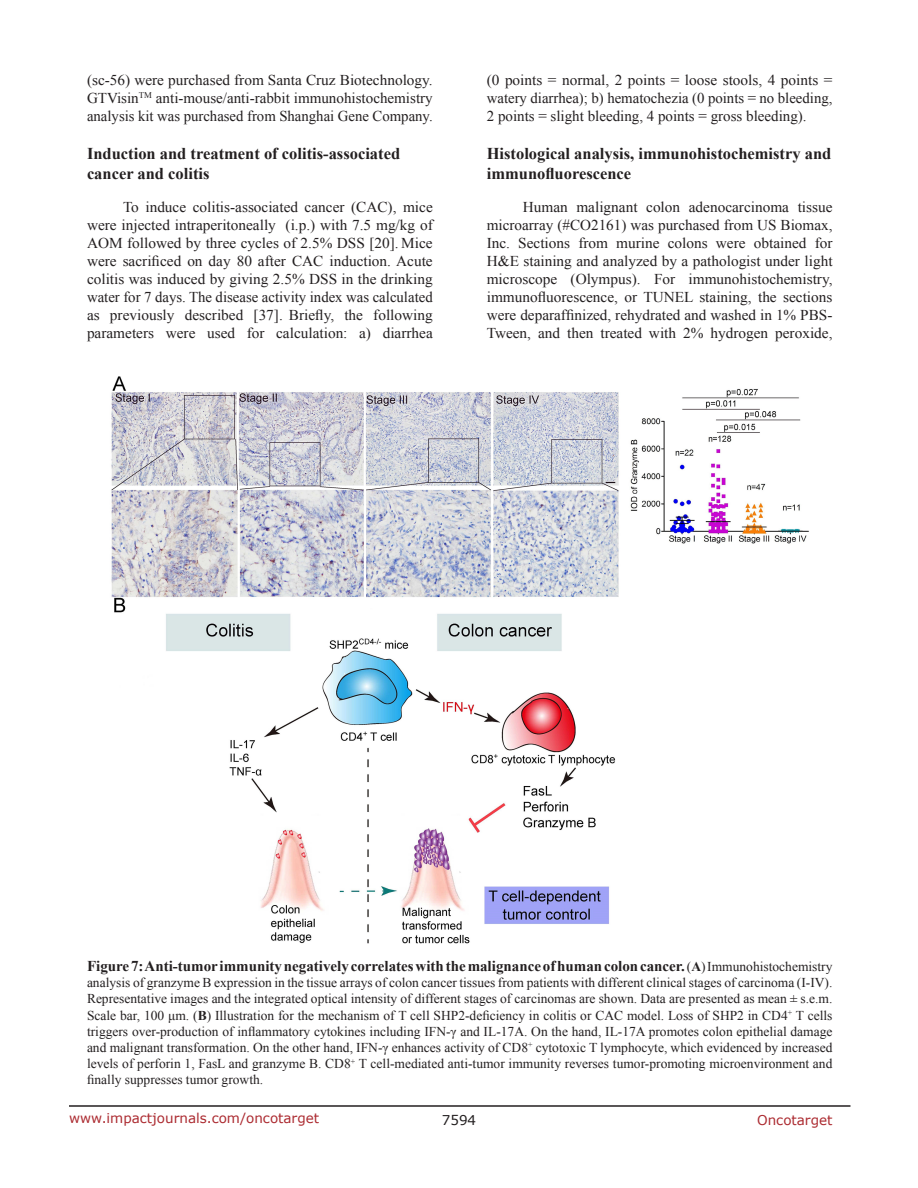
<style>
.page{position:relative;width:918px;height:1188px;background:#fff}
.page>*{position:absolute;margin:0;border:0;box-sizing:border-box;transform-origin:0 0}
.SubHeading_middle{font:700 16.5px/19.8px "Times New Roman";color:#231f20}
.BodyText{font:15px/18px "Times New Roman";color:#231f20;text-align:justify}
.FigureText{font:700 15px "Times New Roman";color:#231f20}
.FigureText-2{font:13.5px/16.2px "Times New Roman";color:#231f20;text-align:justify}
.t1{font:13.5px "Verdana";color:#ac2b31}
.t2{font:13.5px "Verdana";color:#231f20}
.s1{font-weight:400;font-size:13.5px}
.s2{font-size:13.5px}
.s3{font-weight:700}
</style>
<div class="page">
<hr style="left:69px;top:1105px;width:781px;height:2px;background:#231f20">
<img style="left:111px;top:377px;width:698px;height:567px">
<p class="BodyText" style="left:87px;top:71px;width:347px">(sc-56) were purchased from Santa Cruz Biotechnology.<br>GTVisin<sup>TM</sup> anti-mouse/anti-rabbit immunohistochemistry analysis kit was purchased from Shanghai Gene Company.</p>
<p class="SubHeading_middle" style="left:87px;top:143px;width:315px">Induction and treatment of colitis-associated cancer and colitis</p>
<p class="BodyText" style="left:87px;top:198px;width:347px;text-indent:36px">To induce colitis-associated cancer (CAC), mice were injected intraperitoneally (i.p.) with 7.5 mg/kg of AOM followed by three cycles of 2.5% DSS [20]. Mice were sacrificed on day 80 after CAC induction. Acute colitis was induced by giving 2.5% DSS in the drinking water for 7 days. The disease activity index was calculated as previously described [37]. Briefly, the following parameters were used for calculation: a) diarrhea</p>
<p class="BodyText" style="left:487px;top:71px;width:347px">(0 points = normal, 2 points = loose stools, 4 points = watery diarrhea); b) hematochezia (0 points = no bleeding, 2 points = slight bleeding, 4 points = gross bleeding).</p>
<p class="SubHeading_middle" style="left:487px;top:143px;width:346px">Histological analysis, immunohistochemistry and immunofluorescence</p>
<p class="BodyText" style="left:487px;top:198px;width:347px;text-indent:36px">Human malignant colon adenocarcinoma tissue microarray (#CO2161) was purchased from US Biomax, Inc. Sections from murine colons were obtained for H&amp;E staining and analyzed by a pathologist under light microscope (Olympus). For immunohistochemistry, immunofluorescence, or TUNEL staining, the sections were deparaffinized, rehydrated and washed in 1% PBS-Tween, and then treated with 2% hydrogen peroxide,</p>
<p class="FigureText" style="left:87px;top:956px;width:747px">Figure 7: Anti-tumor immunity negatively correlates with the malignance of human colon cancer. <span class="s1">(</span><span class="s2">A</span><span class="s1">) Immunohistochemistry</span></p>
<p class="FigureText-2" style="left:87px;top:974px;width:747px">analysis of granzyme B expression in the tissue arrays of colon cancer tissues from patients with different clinical stages of carcinoma (I-IV).<br>Representative images and the integrated optical intensity of different stages of carcinomas are shown. Data are presented as mean ± s.e.m.<br>Scale bar, 100 μm. (<span class="s3">B</span>) Illustration for the mechanism of T cell SHP2-deficiency in colitis or CAC model. Loss of SHP2 in CD4<sup>+</sup> T cells triggers over-production of inflammatory cytokines including IFN-γ and IL-17A. On the hand, IL-17A promotes colon epithelial damage and malignant transformation. On the other hand, IFN-γ enhances activity of CD8<sup>+</sup> cytotoxic T lymphocyte, which evidenced by increased levels of perforin 1, FasL and granzyme B. CD8<sup>+</sup> T cell-mediated anti-tumor immunity reverses tumor-promoting microenvironment and finally suppresses tumor growth.</p>
<p class="t1" style="left:69px;top:1109px;width:252px">www.impactjournals.com/oncotarget</p>
<p class="t2" style="left:442px;top:1111px;width:36px">7594</p>
<p class="t1" style="left:757px;top:1111px;width:77px">Oncotarget</p>
</div>
